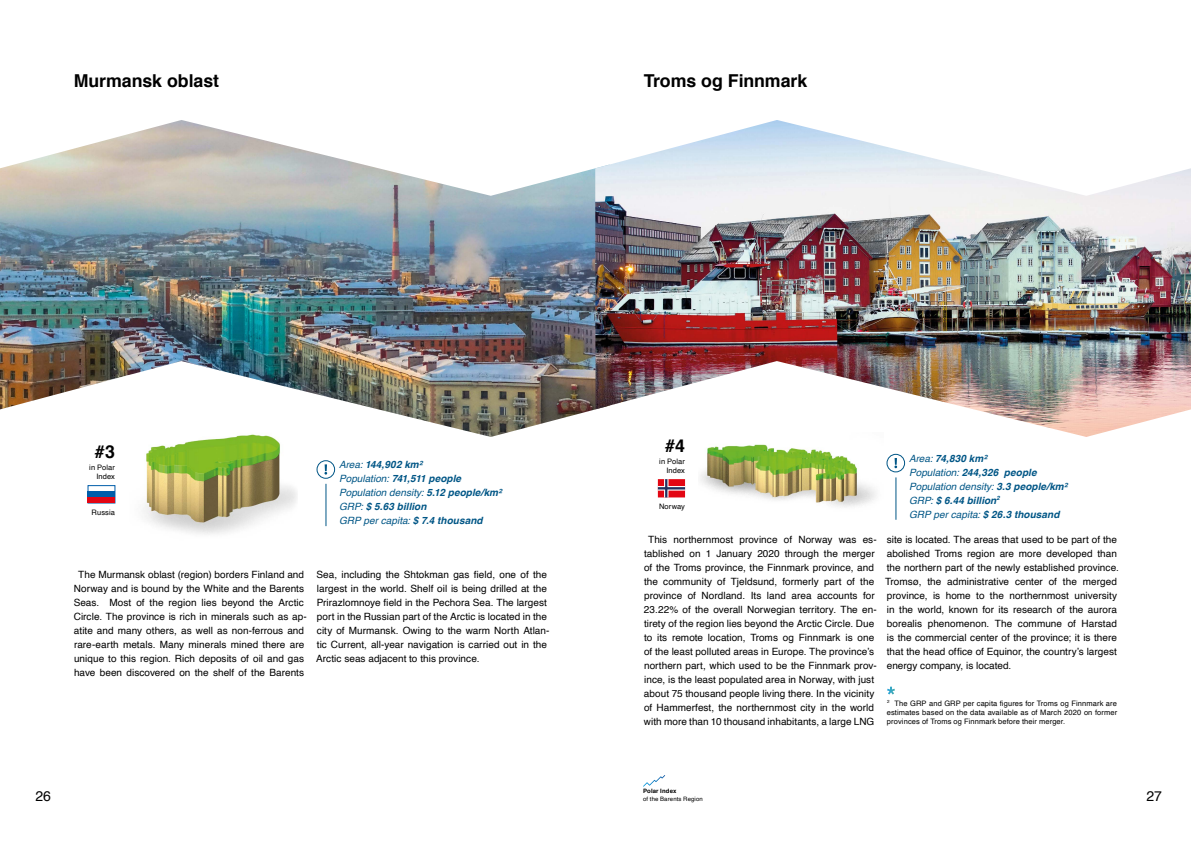
<style>
.page{position:relative;width:1191px;height:842px;background:#fff}
.page>*{position:absolute;margin:0;border:0;box-sizing:border-box;transform-origin:0 0}
.t1{font:700 23.7px "Helvetica";color:#fff}
.t2{font:700 17.8px "Helvetica";letter-spacing:-.005em;color:#000}
.t3{font:14px "Helvetica";color:#000}
.t4{font:10px/14px "Helvetica";letter-spacing:.005em;color:#000;text-align:center}
.t5{font:italic 700 10px/14px "Helvetica";letter-spacing:.005em;color:#005686}
.t6{font:7.5px/9px "Helvetica";letter-spacing:.015em;color:#000;text-align:right}
.t7{font:6px "Helvetica";letter-spacing:.02em;color:#000}
.t8{font:700 6px "Helvetica";letter-spacing:.025em;color:#000}
.s1{font-weight:400}
</style>
<div class="page">
<svg style="left:643px;top:775px;width:22px;height:12px"></svg>
<div style="left:88px;top:485px;width:27px;height:18px;background:#fff;border:1px solid #005da9"></div>
<div style="left:88px;top:497px;width:27px;height:6px;background:#e30613"></div>
<div style="left:88px;top:491px;width:27px;height:6px;background:#005da9"></div>
<img style="left:0;top:120px;width:595px;height:317px">
<img style="left:129px;top:425px;width:169px;height:109px">
<hr style="left:325px;top:484px;width:1px;height:42px;background:#005686">
<div style="left:316px;top:460px;width:19px;height:19px;border:1px solid #005686;border-radius:50%"></div>
<svg style="left:324px;top:464px;width:3px;height:11px"></svg>
<img style="left:700px;top:444px;width:176px;height:63px">
<svg style="left:658px;top:479px;width:27px;height:18px"></svg>
<hr style="left:895px;top:477px;width:1px;height:43px;background:#005686">
<div style="left:886px;top:454px;width:19px;height:18px;border:1px solid #005686;border-radius:50%"></div>
<svg style="left:894px;top:458px;width:3px;height:10px"></svg>
<img style="left:595px;top:120px;width:596px;height:317px">
<h2 class="t2" style="left:74px;top:66px;width:147px">Murmansk oblast</h2>
<h2 class="t2" style="left:643px;top:66px;width:165px">Troms og Finnmark</h2>
<h2 class="t2" style="left:95px;top:438px;width:22px">#3</h2>
<p class="t6" style="left:89px;top:463px;width:27px">in Polar<br>Index</p>
<p class="t6" style="left:92px;top:508px;width:25px">Russia</p>
<p class="t5" style="left:339px;top:458px;width:164px"><span class="s1">Area:</span> 144,902 km²<br><span class="s1">Population:</span> 741,511 people<br><span class="s1">Population density:</span> 5.12 people/km²<br><span class="s1">GRP:</span> $ 5.63 billion<br><span class="s1">GRP per capita:</span> $ 7.4 thousand</p>
<p class="t4" style="left:74px;top:568px;width:234px">The Murmansk oblast (region) borders Finland and Norway and is bound by the White and the Barents Seas. Most of the region lies beyond the Arctic Circle. The province is rich in minerals such as ap&shy;atite and many others, as well as non-ferrous and rare-earth metals. Many minerals mined there are unique to this region. Rich deposits of oil and gas have been discovered on the shelf of the Barents</p>
<p class="t4" style="left:316px;top:568px;width:235px;text-align:left">Sea, including the Shtokman gas field, one of the largest in the world. Shelf oil is being drilled at the Prirazlomnoye field in the Pechora Sea. The largest port in the Russian part of the Arctic is located in the city of Murmansk. Owing to the warm North Atlan&shy;tic Current, all-year navigation is carried out in the Arctic seas adjacent to this province.</p>
<h2 class="t2" style="left:665px;top:431px;width:21px">#4</h2>
<p class="t6" style="left:659px;top:457px;width:27px">in Polar<br>Index</p>
<p class="t6" style="left:659px;top:502px;width:27px">Norway</p>
<p class="t5" style="left:909px;top:451px;width:159px"><span class="s1">Area:</span> 74,830 km²<br><span class="s1">Population:</span> 244,326 people<br><span class="s1">Population density:</span> 3.3 people/km²<br><span class="s1">GRP:</span> $ 6.44 billion<sup>2<br></sup><span class="s1">GRP per capita:</span> $ 26.3 thousand</p>
<p class="t4" style="left:644px;top:532px;width:234px">This northernmost province of Norway was es&shy;tablished on 1 January 2020 through the merger of the Troms province, the Finnmark province, and the community of Tjeldsund, formerly part of the province of Nordland. Its land area accounts for 23.22% of the overall Norwegian territory. The en&shy;tirety of the region lies beyond the Arctic Circle. Due to its remote location, Troms og Finnmark is one of the least polluted areas in Europe. The province’s northern part, which used to be the Finnmark prov&shy;ince, is the least populated area in Norway, with just about 75 thousand people living there. In the vicinity of Hammerfest, the northernmost city in the world with more than 10 thousand inhabitants, a large LNG</p>
<p class="t4" style="left:885px;top:532px;width:235px;text-align:left">site is located. The areas that used to be part of the abolished Troms region are more developed than the northern part of the newly established province.<br>Tromsø, the administrative center of the merged province, is home to the northernmost university in the world, known for its research of the aurora borealis phenomenon. The commune of Harstad is the commercial center of the province; it is there that the head office of Equinor, the country’s largest energy company, is located.</p>
<h1 class="t1" style="left:886px;top:676px;width:11px">*</h1>
<p class="t6" style="left:886px;top:699px;width:232px;text-align:justify"><sup>2</sup> The GRP and GRP per capita figures for Troms og Finnmark are estimates based on the data available as of March 2020 on former provinces of Troms og Finnmark before their merger.</p>
<p class="t8" style="left:643px;top:786px;width:35px">Polar Index</p>
<h3 class="t3" style="left:35px;top:785px;width:17px">26</h3>
<p class="t7" style="left:643px;top:794px;width:61px">of the Barents Region</p>
<h3 class="t3" style="left:1146px;top:785px;width:17px">27</h3>
</div>
